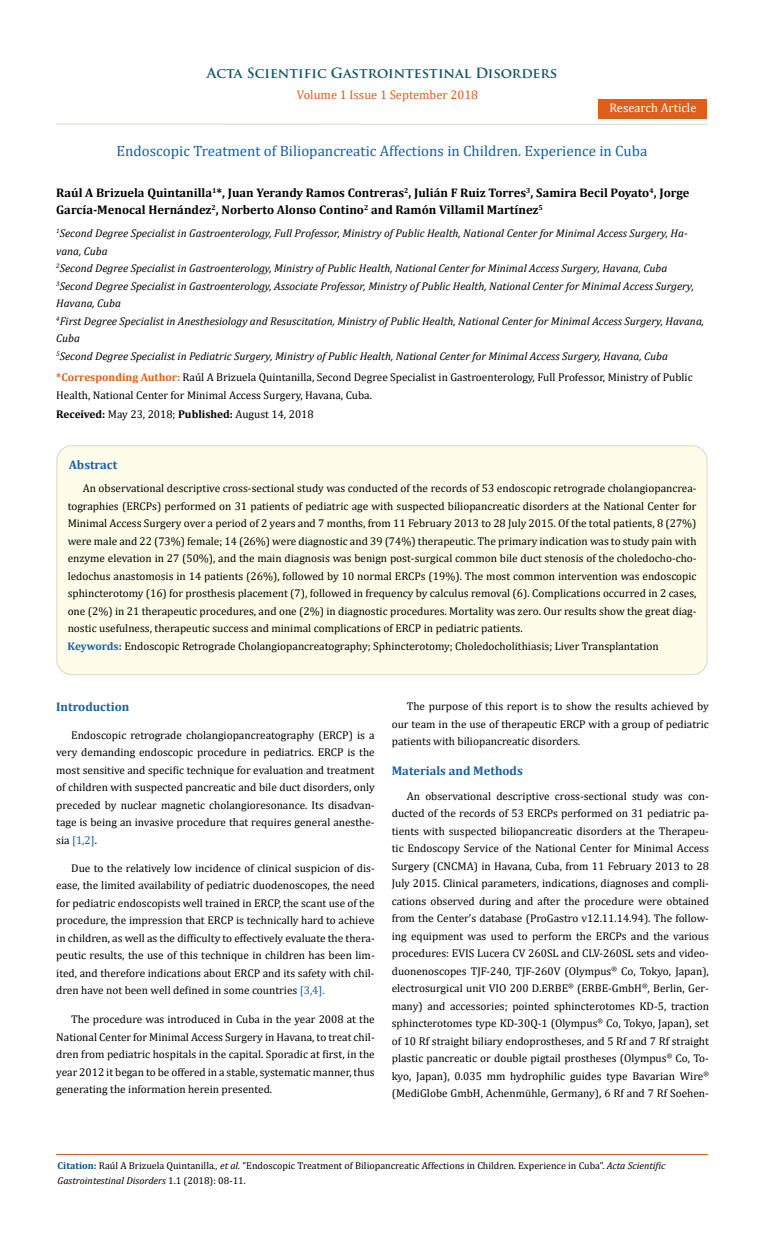
<style>
.page{position:relative;width:764px;height:1243px;background:#fff}
.page>*{position:absolute;margin:0;border:0;box-sizing:border-box;transform-origin:0 0}
.t1{font:15px "Cambria";color:#1560a6}
.t2{font:700 13.75px "Trajan Pro";color:#0e546a}
.t3{font:700 12.5px/17.5px "Cambria";color:#000}
.t4{font:700 12.5px "Cambria";color:#1560a6}
.t5{font:12.5px "Cambria";color:#e05d1a}
.t6{font:12.5px "Cambria";color:#fff}
.t7{font:11.25px/17.5px "Cambria";color:#000;text-align:justify}
.t8{font:italic 11.25px/17.5px "Cambria";color:#000}
.t9{font:10px/15px "Cambria";color:#000}
.s1{font-weight:700;color:#e05d1a}
.s2{font-weight:700}
.s3{font-weight:700;color:#1560a6}
.s4{font-weight:700;color:#0e546a}
.s5{color:#1560a6}
.s6{font-weight:700;color:#035089}
.s7{font-style:italic}
</style>
<div class="page">
<div style="left:599px;top:99px;width:108px;height:20px;background:#e05d1a"></div>
<hr style="left:56px;top:1154px;width:651px;height:1px;background:#e05d1a">
<hr style="left:56px;top:123px;width:651px;height:2px;background:#e0dfcd">
<div style="left:57px;top:446px;width:650px;height:228px;background:#fffde9;border-radius:15px"></div>
<div style="left:56px;top:445px;width:651px;height:230px;border:1px solid #e0dfcd;border-radius:15px"></div>
<p class="t2" style="left:207px;top:64px;width:352px">Acta Scientific Gastrointestinal Disorders</p>
<p class="t5" style="left:297px;top:88px;width:183px">Volume 1 Issue 1 September 2018</p>
<p class="t6" style="left:609px;top:100px;width:89px">Research Article</p>
<h1 class="t1" style="left:117px;top:142px;width:532px">Endoscopic Treatment of Biliopancreatic Affections in Children. Experience in Cuba</h1>
<p class="t3" style="left:56px;top:183px;width:635px">Raúl A Brizuela Quintanilla<sup>1</sup>*, Juan Yerandy Ramos Contreras<sup>2</sup>, Julián F Ruiz Torres<sup>3</sup>, Samira Becil Poyato<sup>4</sup>, Jorge<br>García-Menocal Hernández<sup>2</sup>, Norberto Alonso Contino<sup>2</sup> and Ramón Villamil Martínez<sup>5</sup></p>
<p class="t8" style="left:56px;top:224px;width:649px"><sup>1</sup>Second Degree Specialist in Gastroenterology, Full Professor, Ministry of Public Health, National Center for Minimal Access Surgery, Ha&shy;vana, Cuba<br><sup>2</sup>Second Degree Specialist in Gastroenterology, Ministry of Public Health, National Center for Minimal Access Surgery, Havana, Cuba <sup>3</sup>Second Degree Specialist in Gastroenterology, Associate Professor, Ministry of Public Health, National Center for Minimal Access Surgery, Havana, Cuba<br><sup>4</sup>First Degree Specialist in Anesthesiology and Resuscitation, Ministry of Public Health, National Center for Minimal Access Surgery, Havana, Cuba<br><sup>5</sup>Second Degree Specialist in Pediatric Surgery, Ministry of Public Health, National Center for Minimal Access Surgery, Havana, Cuba</p>
<p class="t7" style="left:56px;top:368px;width:638px"><span class="s1">*Corresponding Author:</span> Raúl A Brizuela Quintanilla, Second Degree Specialist in Gastroenterology, Full Professor, Ministry of Public<br>Health, National Center for Minimal Access Surgery, Havana, Cuba.</p>
<p class="t7" style="left:56px;top:405px;width:259px"><span class="s2">Received:</span> May 23, 2018; <span class="s2">Published:</span> August 14, 2018</p>
<p class="t4" style="left:69px;top:456px;width:50px">Abstract</p>
<p class="t7" style="left:68px;top:479px;width:630px;text-indent:15px">An observational descriptive cross-sectional study was conducted of the records of 53 endoscopic retrograde cholangiopancrea&shy;tographies (ERCPs) performed on 31 patients of pediatric age with suspected biliopancreatic disorders at the National Center for Minimal Access Surgery over a period of 2 years and 7 months, from 11 February 2013 to 28 July 2015. Of the total patients, 8 (27%) were male and 22 (73%) female; 14 (26%) were diagnostic and 39 (74%) therapeutic. The primary indication was to study pain with enzyme elevation in 27 (50%), and the main diagnosis was benign post-surgical common bile duct stenosis of the choledocho-cho&shy;ledochus anastomosis in 14 patients (26%), followed by 10 normal ERCPs (19%). The most common intervention was endoscopic sphincterotomy (16) for prosthesis placement (7), followed in frequency by calculus removal (6). Complications occurred in 2 cases, one (2%) in 21 therapeutic procedures, and one (2%) in diagnostic procedures. Mortality was zero. Our results show the great diag&shy;nostic usefulness, therapeutic success and minimal complications of ERCP in pediatric patients.</p>
<p class="t7" style="left:68px;top:637px;width:593px"><span class="s3">Keywords</span><span class="s4">:</span> Endoscopic Retrograde Cholangiopancreatography; Sphincterotomy; Choledocholithiasis; Liver Transplantation</p>
<p class="t4" style="left:56px;top:698px;width:75px">Introduction</p>
<p class="t7" style="left:56px;top:726px;width:320px;text-indent:15px">Endoscopic retrograde cholangiopancreatography (ERCP) is a very demanding endoscopic procedure in pediatrics. ERCP is the most sensitive and specific technique for evaluation and treatment of children with suspected pancreatic and bile duct disorders, only preceded by nuclear magnetic cholangioresonance. Its disadvan&shy;tage is being an invasive procedure that requires general anesthe&shy;sia <span class="s5">[1,2]</span>.</p>
<p class="t7" style="left:56px;top:859px;width:320px;text-indent:15px">Due to the relatively low incidence of clinical suspicion of dis&shy;ease, the limited availability of pediatric duodenoscopes, the need for pediatric endoscopists well trained in ERCP, the scant use of the procedure, the impression that ERCP is technically hard to achieve in children, as well as the difficulty to effectively evaluate the thera&shy;peutic results, the use of this technique in children has been lim&shy;ited, and therefore indications about ERCP and its safety with chil&shy;dren have not been well defined in some countries <span class="s5">[3,4].</span></p>
<p class="t7" style="left:56px;top:1010px;width:320px;text-indent:15px">The procedure was introduced in Cuba in the year 2008 at the National Center for Minimal Access Surgery in Havana, to treat chil&shy;dren from pediatric hospitals in the capital. Sporadic at first, in the year 2012 it began to be offered in a stable, systematic manner, thus generating the information herein presented.</p>
<p class="t7" style="left:392px;top:697px;width:319px;text-indent:15px">The purpose of this report is to show the results achieved by our team in the use of therapeutic ERCP with a group of pediatric patients with biliopancreatic disorders.</p>
<p class="t4" style="left:392px;top:761px;width:133px">Materials and Methods</p>
<p class="t7" style="left:392px;top:787px;width:319px;text-indent:15px">An observational descriptive cross-sectional study was con&shy;ducted of the records of 53 ERCPs performed on 31 pediatric pa&shy;tients with suspected biliopancreatic disorders at the Therapeu&shy;tic Endoscopy Service of the National Center for Minimal Access Surgery (CNCMA) in Havana, Cuba, from 11 February 2013 to 28<br>July 2015. Clinical parameters, indications, diagnoses and compli&shy;cations observed during and after the procedure were obtained from the Center’s database (ProGastro v12.11.14.94). The follow&shy;ing equipment was used to perform the ERCPs and the various procedures: EVIS Lucera CV 260SL and CLV-260SL sets and video&shy;duonenoscopes TJF-240, TJF-260V (Olympus<sup>®</sup> Co, Tokyo, Japan), electrosurgical unit VIO 200 D.ERBE<sup>®</sup> (ERBE-GmbH<sup>®</sup>, Berlin, Ger&shy;many) and accessories; pointed sphincterotomes KD-5, traction sphincterotomes type KD-30Q-1 (Olympus<sup>®</sup> Co, Tokyo, Japan), set of 10 Rf straight biliary endoprostheses, and 5 Rf and 7 Rf straight plastic pancreatic or double pigtail prostheses (Olympus<sup>®</sup> Co, To&shy;kyo, Japan), 0.035 mm hydrophilic guides type Bavarian Wire<sup>® </sup>(MediGlobe GmbH, Achenmühle, Germany), 6 Rf and 7 Rf Soehen-</p>
<p class="t9" style="left:57px;top:1158px;width:609px"><span class="s6">Citation:</span> Raúl A Brizuela Quintanilla<span class="s7">., et al.</span> “Endoscopic Treatment of Biliopancreatic Affections in Children. Experience in Cuba”. <span class="s7">Acta Scientific<br>Gastrointestinal Disorders</span> 1.1 (2018): 08-11.</p>
</div>
